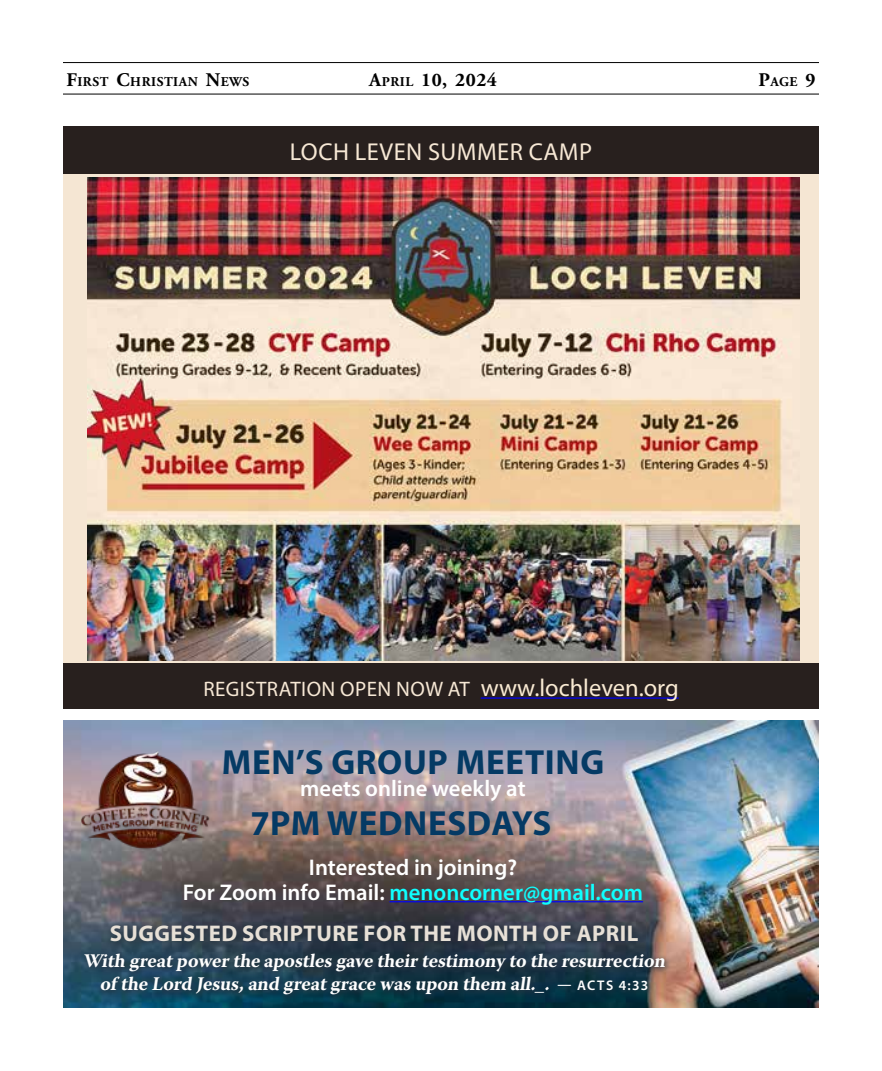
<style>
.page{position:relative;width:882px;height:1071px;background:#fff}
.page>*{position:absolute;margin:0;border:0;box-sizing:border-box;transform-origin:0 0}
.t1{font:700 35px "Myriad Pro";letter-spacing:.02em;color:#053a64}
.t2{font:24.5px "Myriad Pro";letter-spacing:.02em;color:#f7e8d5}
.t3{font:600 22.75px/24.5px "Myriad Pro";color:#fff;text-align:center}
.t4{font:700 22.75px "Myriad Pro";letter-spacing:.02em;color:#e7e0d6}
.t5{font:21px "Myriad Pro";letter-spacing:.02em;color:#f7e8d5}
.t6{font:700 19.25px/23.1px "Warnock Pro";color:#fff;text-align:center}
.t7{font:700 19.25px "Adobe Garamond Pro";letter-spacing:.025em;color:#000}
.t8{font:700 13.47px "Adobe Garamond Pro";letter-spacing:.04em;color:#000}
.s1{font-size:19.25px}
.s2{font-size:13.47px}
.s3{font-size:24.5px;color:#f9ead3}
.s4{color:#0fffff}
.s5{font-family:"Myriad Pro";font-weight:600;font-size:14px}
</style>
<div class="page">
<hr style="left:63px;top:62px;width:756px;height:1px;background:#000">
<hr style="left:63px;top:94px;width:756px;height:1px;background:#000">
<img style="left:63px;top:720px;width:756px;height:288px">
<hr style="left:389px;top:901px;width:254px;height:1px;background:#00f">
<img style="left:79px;top:746px;width:142px;height:104px">
<div style="left:80px;top:920px;width:592px;height:83px;background:#25323e;opacity:.75"></div>
<div style="left:63px;top:662px;width:756px;height:47px;background:#28201e"></div>
<hr style="left:481px;top:697px;width:198px;height:2px;background:#00f">
<div style="left:63px;top:150px;width:756px;height:513px;background:#f5e6d3"></div>
<img style="left:88px;top:177px;width:712px;height:484px">
<div style="left:63px;top:126px;width:756px;height:47px;background:#28201e"></div>
<p class="t8" style="left:66px;top:73px;width:184px"><span class="s1">F</span>IRST <span class="s1">C</span>HRISTIAN <span class="s1">N</span>EWS</p>
<p class="t7" style="left:369px;top:68px;width:129px">A<span class="s2">PRIL</span> 10, 2024</p>
<p class="t8" style="left:758px;top:73px;width:59px"><span class="s1">P</span>AGE <span class="s1">9</span></p>
<p class="t2" style="left:290px;top:137px;width:304px">LOCH LEVEN SUMMER CAMP</p>
<p class="t5" style="left:203px;top:676px;width:477px">REGISTRATION OPEN NOW AT <span class="s3">www.lochleven.org</span></p>
<h1 class="t1" style="left:222px;top:739px;width:384px">MEN’S GROUP MEETING</h1>
<p class="t3" style="left:300px;top:776px;width:227px">meets online weekly at</p>
<h1 class="t1" style="left:251px;top:800px;width:302px">7PM WEDNESDAYS</h1>
<p class="t3" style="left:183px;top:855px;width:462px">Interested in joining?<br>For Zoom info Email: <span class="s4">menoncorner@gmail.com</span></p>
<p class="t4" style="left:110px;top:919px;width:530px">SUGGESTED SCRIPTURE FOR THE MONTH OF APRIL</p>
<p class="t6" style="left:83px;top:949px;width:588px">With greatpowerthe apostlesgave theirtestimony to the resurrection of the Lord Jesus,and greatgrace wasupon them all._. <span class="s5">— A C T S 4 : 3 3</span></p>
</div>
